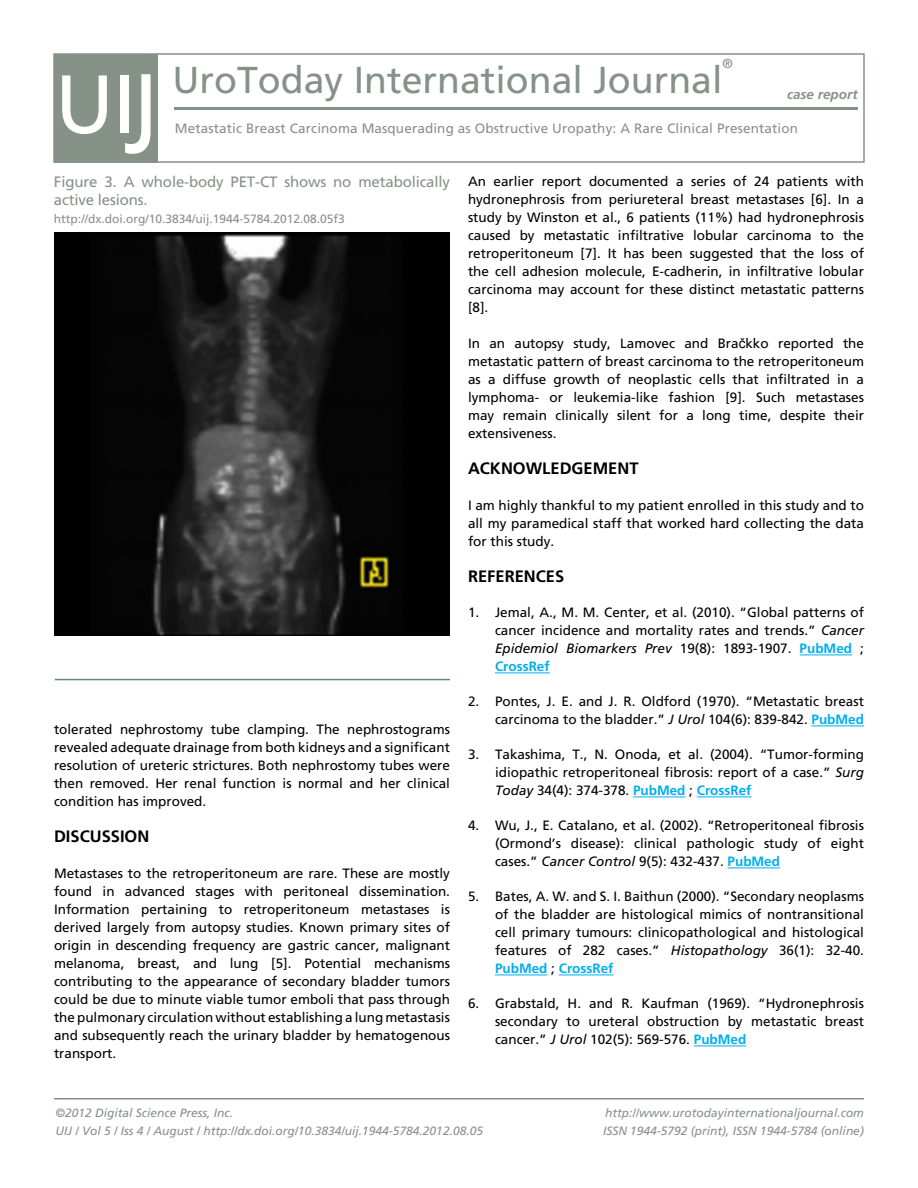
<style>
.page{position:relative;width:918px;height:1188px;background:#fff}
.page>*{position:absolute;margin:0;border:0;box-sizing:border-box;transform-origin:0 0}
.t1{font:82.5px "Frutiger";color:#fffffe}
.t2{font:37.5px "Frutiger";color:#869188}
.t3{font:700 16.5px "Frutiger";color:#000}
.t4{font:15px/18px "Frutiger";letter-spacing:-.01em;color:#869188}
.t5{font:13.5px/18px "Frutiger";color:#000;text-align:justify}
.t6{font:13.5px "Frutiger";letter-spacing:.01em;color:#869188}
.t7{font:italic 700 13.5px "Frutiger";color:#869188}
.t8{font:13.05px "Frutiger";color:#869188}
.t9{font:italic 12px/18px "Frutiger";color:#869188}
.t10{font:12px "Frutiger";color:#869188}
.s1{font-size:112.2px}
.s2{font-family:"Arial"}
.s3{font-style:italic}
.s4{font-weight:700;color:#00aeef}
</style>
<div class="page">
<hr style="left:54px;top:1098px;width:810px;height:2px;background:#869188">
<hr style="left:174px;top:107px;width:684px;height:3px;background:#869188">
<div style="left:54px;top:54px;width:103px;height:108px;background:#869188"></div>
<hr style="left:800px;top:655px;width:52px;height:1px;background:#00aeef">
<hr style="left:495px;top:673px;width:55px;height:1px;background:#00aeef">
<hr style="left:811px;top:726px;width:53px;height:1px;background:#00aeef">
<hr style="left:633px;top:797px;width:53px;height:1px;background:#00aeef">
<hr style="left:697px;top:797px;width:55px;height:1px;background:#00aeef">
<hr style="left:728px;top:868px;width:52px;height:1px;background:#00aeef">
<hr style="left:495px;top:975px;width:53px;height:1px;background:#00aeef">
<hr style="left:559px;top:975px;width:55px;height:1px;background:#00aeef">
<hr style="left:694px;top:1046px;width:52px;height:1px;background:#00aeef">
<img style="left:55px;top:233px;width:395px;height:402px">
<hr style="left:55px;top:679px;width:395px;height:1px;background:#638b72">
<div style="left:53px;top:53px;width:812px;height:110px;border:2px solid #869188"></div>
<h1 class="t1" style="left:55px;top:56px;width:106px">UI<span class="s1">J</span></h1>
<p class="t8" style="left:723px;top:55px;width:12px">®</p>
<h2 class="t2" style="left:172px;top:58px;width:552px">UroToday International Journal</h2>
<p class="t7" style="left:787px;top:86px;width:72px">case report</p>
<p class="t6" style="left:175px;top:120px;width:625px">Metastatic Breast Carcinoma Masquerading as Obstructive Uropathy: A Rare Clinical Presentation</p>
<p class="t4" style="left:54px;top:173px;width:398px">Figure 3. A whole-body PET-CT shows no metabolically active lesions.</p>
<p class="t10" style="left:54px;top:212px;width:292px">http://dx.doi.org/10.3834/uij.1944-5784.2012.08.05f3</p>
<p class="t5" style="left:54px;top:720px;width:398px">tolerated nephrostomy tube clamping. The nephrostograms revealed adequate drainage from both kidneys and a significant resolution of ureteric strictures. Both nephrostomy tubes were then removed. Her renal function is normal and her clinical condition has improved.</p>
<p class="t3" style="left:54px;top:826px;width:22px">Discussion</p>
<p class="t5" style="left:54px;top:864px;width:398px">Metastases to the retroperitoneum are rare. These are mostly found in advanced stages with peritoneal dissemination.<br>Information pertaining to retroperitoneum metastases is derived largely from autopsy studies. Known primary sites of origin in descending frequency are gastric cancer, malignant melanoma, breast, and lung [5]. Potential mechanisms contributing to the appearance of secondary bladder tumors could be due to minute viable tumor emboli that pass through the pulmonary circulation without establishing a lung metastasis and subsequently reach the urinary bladder by hematogenous transport.</p>
<p class="t5" style="left:468px;top:173px;width:398px">An earlier report documented a series of 24 patients with hydronephrosis from periureteral breast metastases [6]. In a study by Winston et al., 6 patients (11%) had hydronephrosis caused by metastatic infiltrative lobular carcinoma to the retroperitoneum [7]. It has been suggested that the loss of the cell adhesion molecule, E-cadherin, in infiltrative lobular carcinoma may account for these distinct metastatic patterns [8].</p>
<p class="t5" style="left:468px;top:335px;width:398px">In an autopsy study, Lamovec and Bra<span class="s2">č</span>kko reported the metastatic pattern of breast carcinoma to the retroperitoneum as a diffuse growth of neoplastic cells that infiltrated in a lymphoma- or leukemia-like fashion [9]. Such metastases may remain clinically silent for a long time, despite their extensiveness.</p>
<p class="t3" style="left:468px;top:459px;width:26px">Acknow</p>
<p class="t3" style="left:542px;top:459px;width:77px">ledgement</p>
<p class="t5" style="left:468px;top:497px;width:397px">I am highly thankful to my patient enrolled in this study and to all my paramedical staff that worked hard collecting the data for this study.</p>
<p class="t3" style="left:468px;top:567px;width:98px">REFERENCES</p>
<p class="t5" style="left:495px;top:604px;width:371px;text-indent:-27px">1. Jemal, A., M. M. Center, et al. (2010). “Global patterns of cancer incidence and mortality rates and trends.” <span class="s3">Cancer Epidemiol Biomarkers Prev</span> 19(8): 1893-1907. <span class="s4">PubMed</span> ; <span class="s4">CrossRef</span></p>
<p class="t5" style="left:468px;top:693px;width:397px;text-align:right">2. Pontes, J. E. and J. R. Oldford (1970). “Metastatic breast carcinoma to the bladder.” <span class="s3">J Urol</span> 104(6): 839-842. <span class="s4">PubMed</span></p>
<p class="t5" style="left:495px;top:746px;width:371px;text-indent:-27px">3. Takashima, T., N. Onoda, et al. (2004). “Tumor-forming idiopathic retroperitoneal fibrosis: report of a case.” <span class="s3">Surg Today</span> 34(4): 374-378. <span class="s4">PubMed</span> ; <span class="s4">CrossRef</span></p>
<p class="t5" style="left:495px;top:817px;width:370px;text-indent:-27px">4. Wu, J., E. Catalano, et al. (2002). “Retroperitoneal fibrosis (Ormond’s disease): clinical pathologic study of eight cases.” <span class="s3">Cancer Control</span> 9(5): 432-437. <span class="s4">PubMed</span></p>
<p class="t5" style="left:495px;top:888px;width:371px;text-indent:-27px">5. Bates, A. W. and S. I. Baithun (2000). “Secondary neoplasms of the bladder are histological mimics of nontransitional cell primary tumours: clinicopathological and histological features of 282 cases.” <span class="s3">Histopathology</span> 36(1): 32-40.<br><span class="s4">PubM ed</span> ; <span class="s4">CrossRef</span></p>
<p class="t5" style="left:495px;top:995px;width:371px;text-indent:-27px">6. Grabstald, H. and R. Kaufman (1969). “Hydronephrosis secondary to ureteral obstruction by metastatic breast cancer.” <span class="s3">J Urol</span> 102(5): 569-576. <span class="s4">PubMed</span></p>
<p class="t9" style="left:56px;top:1104px;width:429px">©2012 Digital Science Press, Inc.<br>UIJ / Vol 5 / Iss 4 / August / http://dx.doi.org/10.3834/uij.1944-5784.2012.08.05</p>
<p class="t9" style="left:603px;top:1104px;width:262px">http://www.urotodayinternationaljournal.com<br>ISSN 1944-5792 (print), ISSN 1944-5784 (online)</p>
</div>
